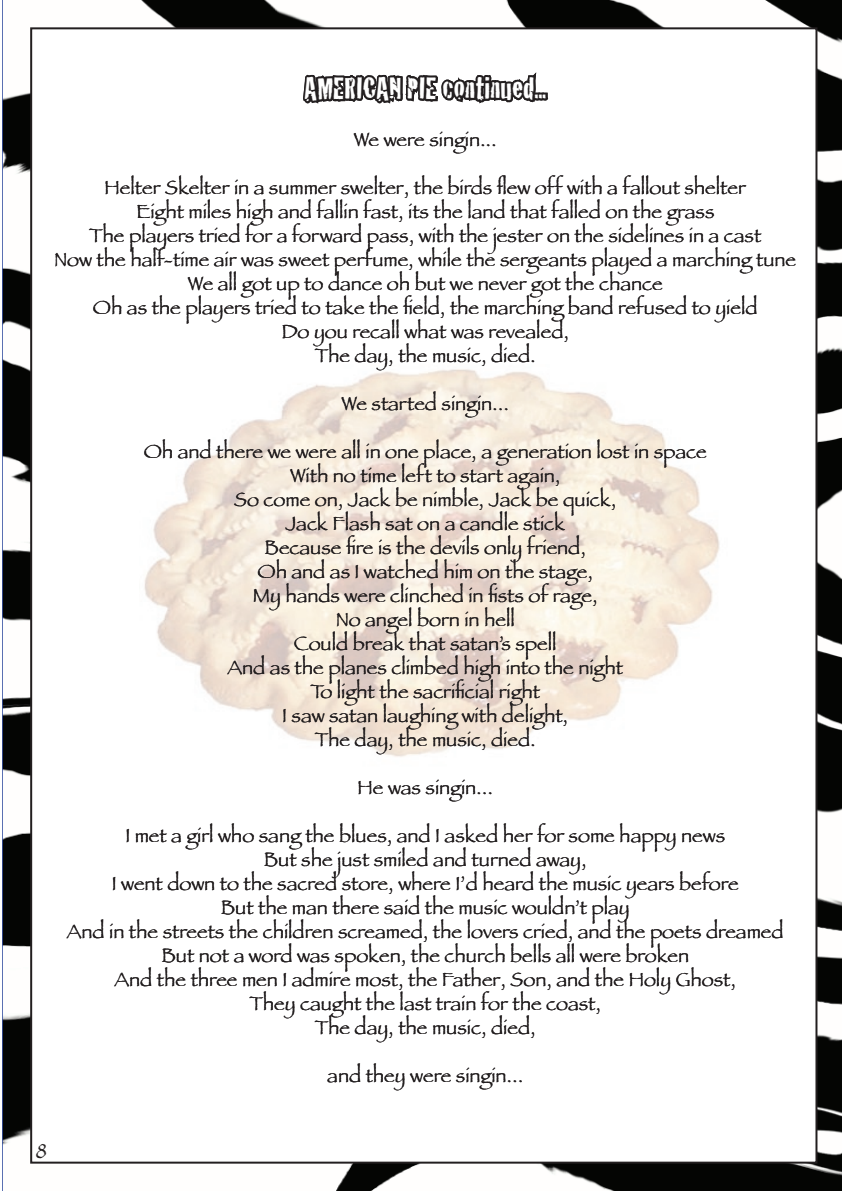
<style>
.page{position:relative;width:842px;height:1191px;background:#fff}
.page>*{position:absolute;margin:0;border:0;box-sizing:border-box;transform-origin:0 0}
.t1{font:32px "Cracked";color:#fff}
.t2{font:22px "Papyrus";color:#231f20}
.t3{font:20px/24px "Papyrus";color:#231f20;text-align:center}
</style>
<div class="page">
<img style="left:3px;top:0;width:839px;height:1191px">
<div style="left:31px;top:28px;width:785px;height:1134px;background:#fff"></div>
<img style="left:144px;top:390px;width:576px;height:367px">
<svg style="left:300px;top:14px;width:250px;height:412px"></svg>
<h1 class="t1" style="left:304px;top:63px;width:243px">AMERICAN PIE continued...</h1>
<p class="t3" style="left:354px;top:127px;width:145px">We were singin...</p>
<p class="t3" style="left:54px;top:175px;width:743px">Helter Skelter in a summer swelter, the birds flew off with a fallout shelter<br>Eight miles high and fallin fast, its the land that falled on the grass<br>The players tried for a forward pass, with the jester on the sidelines in a cast<br>Now the half-time air was sweet perfume, while the sergeants played a marching tune We all got up to dance oh but we never got the chance<br>Oh as the players tried to take the field, the marching band refused to yield<br>Do you recall what was revealed,<br>The day, the music, died.</p>
<p class="t3" style="left:342px;top:391px;width:169px">We started singin...</p>
<p class="t3" style="left:144px;top:439px;width:564px">Oh and there we were all in one place, a generation lost in space With no time left to start again,<br>So come on, Jack be nimble, Jack be quick,<br>Jack Flash sat on a candle stick<br>Because fire is the devils only friend,<br>Oh and as I watched him on the stage,<br>My hands were clinched in fists of rage,<br>No angel born in hell<br>Could break that satan’s spell<br>And as the planes climbed high into the night<br>To light the sacrificial right<br>I saw satan laughing with delight,<br>The day, the music, died.</p>
<p class="t3" style="left:358px;top:775px;width:137px">He was singin...</p>
<p class="t3" style="left:67px;top:823px;width:718px">I met a girl who sang the blues, and I asked her for some happy news<br>But she just smiled and turned away,<br>I went down to the sacred store, where I’d heard the music years before<br>But the man there said the music wouldn’t play<br>And in the streets the children screamed, the lovers cried, and the poets dreamed But not a word was spoken, the church bells all were broken<br>And the three men I admire most, the Father, Son, and the Holy Ghost,<br>They caught the last train for the coast,<br>The day, the music, died,</p>
<p class="t3" style="left:327px;top:1063px;width:197px">and they were singin...</p>
<p class="t2" style="left:36px;top:1137px;width:12px">8</p>
</div>
